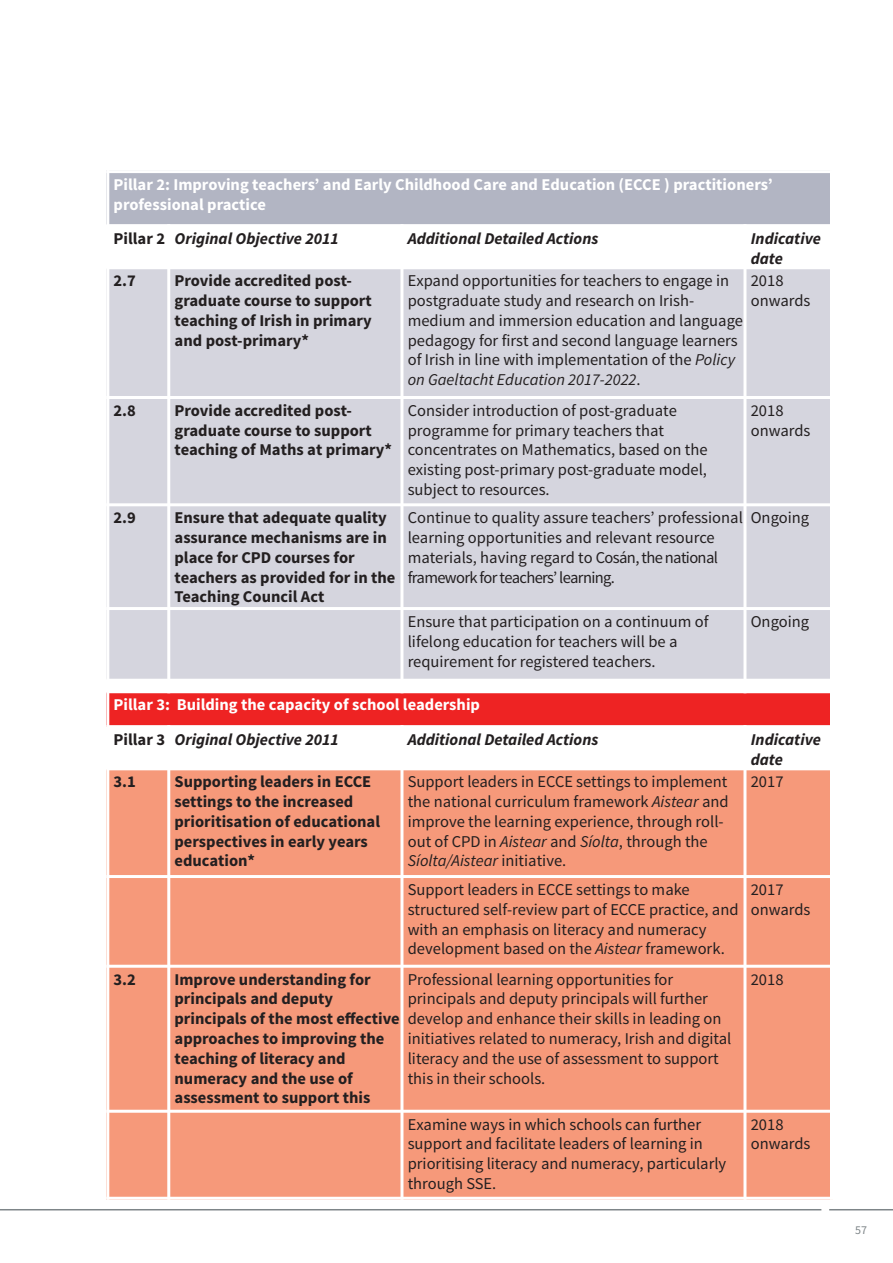
<style>
.page{position:relative;width:893px;height:1263px;background:#fff}
.page>*{position:absolute;margin:0;border:0;box-sizing:border-box;transform-origin:0 0}
.t1{font:16.5px/19.8px "Source Sans Pro";color:#231f20}
.t2{font:700 16.5px/19.8px "Source Sans Pro";color:#231f20}
.t3{font:700 16.5px/19.8px "Source Sans Pro";color:#fff}
.t4{font:italic 700 16.5px/19.8px "Source Sans Pro";color:#231f20}
.t5{font:12px "Source Sans Pro";color:#7e8588}
.s1{font-style:normal}
.s2{font-style:italic}
.s3{color:#231f20}
.s4{font-style:italic;color:#231f20}
</style>
<div class="page">
<hr style="left:0;top:1209px;width:821px;height:1px;background:#7e8588">
<hr style="left:829px;top:1209px;width:64px;height:1px;background:#7e8588">
<div style="left:106px;top:170px;width:725px;height:56px;background:#b2b5c3"></div>
<div style="left:106px;top:268px;width:63px;height:129px;background:#d5d5de"></div>
<div style="left:169px;top:268px;width:233px;height:129px;background:#d5d5de"></div>
<div style="left:402px;top:268px;width:343px;height:129px;background:#d5d5de"></div>
<div style="left:745px;top:268px;width:88px;height:129px;background:#d5d5de"></div>
<div style="left:106px;top:397px;width:63px;height:108px;background:#d5d5de"></div>
<div style="left:169px;top:397px;width:233px;height:108px;background:#d5d5de"></div>
<div style="left:402px;top:397px;width:343px;height:108px;background:#d5d5de"></div>
<div style="left:745px;top:397px;width:88px;height:108px;background:#d5d5de"></div>
<div style="left:106px;top:505px;width:63px;height:103px;background:#d5d5de"></div>
<div style="left:169px;top:505px;width:233px;height:103px;background:#d5d5de"></div>
<div style="left:402px;top:505px;width:343px;height:103px;background:#d5d5de"></div>
<div style="left:745px;top:505px;width:88px;height:103px;background:#d5d5de"></div>
<div style="left:106px;top:608px;width:63px;height:72px;background:#d5d5de"></div>
<div style="left:169px;top:608px;width:233px;height:72px;background:#d5d5de"></div>
<div style="left:402px;top:608px;width:343px;height:72px;background:#d5d5de"></div>
<div style="left:745px;top:608px;width:88px;height:72px;background:#d5d5de"></div>
<div style="left:106px;top:692px;width:725px;height:35px;background:#ee2323"></div>
<div style="left:106px;top:769px;width:63px;height:107px;background:#f6997a"></div>
<div style="left:169px;top:769px;width:233px;height:107px;background:#f6997a"></div>
<div style="left:402px;top:769px;width:343px;height:107px;background:#f6997a"></div>
<div style="left:745px;top:769px;width:88px;height:107px;background:#f6997a"></div>
<div style="left:106px;top:876px;width:63px;height:90px;background:#f6997a"></div>
<div style="left:169px;top:876px;width:233px;height:90px;background:#f6997a"></div>
<div style="left:402px;top:876px;width:343px;height:90px;background:#f6997a"></div>
<div style="left:745px;top:876px;width:88px;height:90px;background:#f6997a"></div>
<div style="left:106px;top:966px;width:63px;height:145px;background:#f6997a"></div>
<div style="left:169px;top:966px;width:233px;height:145px;background:#f6997a"></div>
<div style="left:402px;top:966px;width:343px;height:145px;background:#f6997a"></div>
<div style="left:745px;top:966px;width:88px;height:145px;background:#f6997a"></div>
<div style="left:106px;top:1111px;width:63px;height:89px;background:#f6997a"></div>
<div style="left:169px;top:1111px;width:233px;height:89px;background:#f6997a"></div>
<div style="left:402px;top:1111px;width:343px;height:89px;background:#f6997a"></div>
<div style="left:745px;top:1111px;width:88px;height:89px;background:#f6997a"></div>
<hr style="left:106px;top:170px;width:3px;height:1030px;background:#fff">
<hr style="left:167px;top:224px;width:3px;height:469px;background:#fff">
<hr style="left:167px;top:725px;width:3px;height:475px;background:#fff">
<hr style="left:400px;top:224px;width:3px;height:469px;background:#fff">
<hr style="left:400px;top:725px;width:3px;height:475px;background:#fff">
<hr style="left:743px;top:224px;width:3px;height:469px;background:#fff">
<hr style="left:743px;top:725px;width:3px;height:475px;background:#fff">
<hr style="left:830px;top:170px;width:3px;height:1030px;background:#fff">
<hr style="left:106px;top:170px;width:727px;height:3px;background:#fff">
<hr style="left:106px;top:224px;width:727px;height:3px;background:#fff">
<hr style="left:106px;top:266px;width:727px;height:3px;background:#fff">
<hr style="left:106px;top:396px;width:727px;height:3px;background:#fff">
<hr style="left:106px;top:503px;width:727px;height:3px;background:#fff">
<hr style="left:106px;top:607px;width:727px;height:3px;background:#fff">
<hr style="left:106px;top:679px;width:727px;height:3px;background:#fff">
<hr style="left:106px;top:690px;width:727px;height:3px;background:#fff">
<hr style="left:106px;top:725px;width:727px;height:3px;background:#fff">
<hr style="left:106px;top:767px;width:727px;height:3px;background:#fff">
<hr style="left:106px;top:875px;width:727px;height:3px;background:#fff">
<hr style="left:106px;top:965px;width:727px;height:3px;background:#fff">
<hr style="left:106px;top:1110px;width:727px;height:3px;background:#fff">
<hr style="left:106px;top:1197px;width:727px;height:3px;background:#fff">
<p class="t3" style="left:114px;top:176px;width:660px">Pillar 2: Improving teachers’ and Early childhood care and Education (EccE ) practitioners’ professional practice</p>
<p class="t4" style="left:114px;top:230px;width:227px"><span class="s1">Pillar 2</span> Original Objective 2011</p>
<p class="t4" style="left:408px;top:230px;width:192px">Additional Detailed Actions</p>
<p class="t4" style="left:751px;top:230px;width:72px">Indicative date</p>
<p class="t2" style="left:114px;top:272px;width:24px">2.7</p>
<p class="t2" style="left:175px;top:272px;width:199px">Provide accredited post&shy;graduate course to support teaching of Irish in primary and post-primary*</p>
<p class="t1" style="left:408px;top:272px;width:337px">Expand opportunities for teachers to engage in postgraduate study and research on Irish&shy;medium and immersion education and language pedagogy for first and second language learners of Irish in line with implementation of the <span class="s2">Policy on Gaeltacht Education 2017-2022</span>.</p>
<p class="t1" style="left:751px;top:272px;width:61px">2018 onwards</p>
<p class="t2" style="left:114px;top:402px;width:24px">2.8</p>
<p class="t2" style="left:175px;top:402px;width:219px">Provide accredited post&shy;graduate course to support teaching of Maths at primary*</p>
<p class="t1" style="left:408px;top:402px;width:301px">consider introduction of post-graduate programme for primary teachers that concentrates on Mathematics, based on the existing post-primary post-graduate model, subject to resources.</p>
<p class="t1" style="left:751px;top:402px;width:61px">2018 onwards</p>
<p class="t2" style="left:114px;top:509px;width:24px">2.9</p>
<p class="t2" style="left:175px;top:509px;width:222px">Ensure that adequate quality assurance mechanisms are in place for cPD courses for teachers as provided for in the<br>Teaching council act</p>
<p class="t1" style="left:408px;top:509px;width:337px">continue to quality assure teachers’ professional learning opportunities and relevant resource materials, having regard to cosán,thenational framework for teachers’ learning.</p>
<p class="t1" style="left:751px;top:509px;width:60px">ongoing</p>
<p class="t1" style="left:408px;top:613px;width:303px">Ensure that participation on a continuum of lifelong education for teachers will be a requirement for registered teachers.</p>
<p class="t1" style="left:751px;top:613px;width:60px">ongoing</p>
<p class="t3" style="left:114px;top:688px;width:368px;line-height:35px">Pillar 3: Building the capacity of school leadership<br><span class="s3">Pillar 3</span> <span class="s4">Original Objective 2011</span></p>
<p class="t4" style="left:408px;top:731px;width:192px">Additional Detailed Actions</p>
<p class="t4" style="left:751px;top:731px;width:72px">Indicative date</p>
<p class="t2" style="left:114px;top:773px;width:24px">3.1</p>
<p class="t2" style="left:175px;top:773px;width:207px">Supporting leaders in EccE settings to the increased prioritisation of educational perspectives in early years education*</p>
<p class="t1" style="left:408px;top:773px;width:322px">Support leaders in EccE settings to implement the national curriculum framework <span class="s2">Aistear</span> and improve the learning experience, through roll&shy;out of cPD in <span class="s2">Aistear</span> and <span class="s2">Síolta</span>, through the <span class="s2">Síolta/Aistear</span> initiative.</p>
<p class="t1" style="left:751px;top:773px;width:34px">2017</p>
<p class="t1" style="left:408px;top:881px;width:332px">Support leaders in EccE settings to make structured self-review part of EccE practice, and with an emphasis on literacy and numeracy development based on the <span class="s2">Aistear</span> framework.</p>
<p class="t1" style="left:751px;top:881px;width:61px">2017 onwards</p>
<p class="t2" style="left:114px;top:970px;width:24px">3.2</p>
<p class="t2" style="left:175px;top:970px;width:227px">Improve understanding for principals and deputy principals of the most effective approaches to improving the teaching of literacy and numeracy and the use of assessment to support this</p>
<p class="t1" style="left:408px;top:970px;width:325px">Professional learning opportunities for principals and deputy principals will further develop and enhance their skills in leading on initiatives related to numeracy, Irish and digital literacy and the use of assessment to support this in their schools.</p>
<p class="t1" style="left:751px;top:970px;width:34px">2018</p>
<p class="t1" style="left:408px;top:1115px;width:320px">Examine ways in which schools can further support and facilitate leaders of learning in prioritising literacy and numeracy, particularly through SSE.</p>
<p class="t1" style="left:751px;top:1115px;width:61px">2018 onwards</p>
<p class="t5" style="left:855px;top:1225px;width:13px">57</p>
</div>
